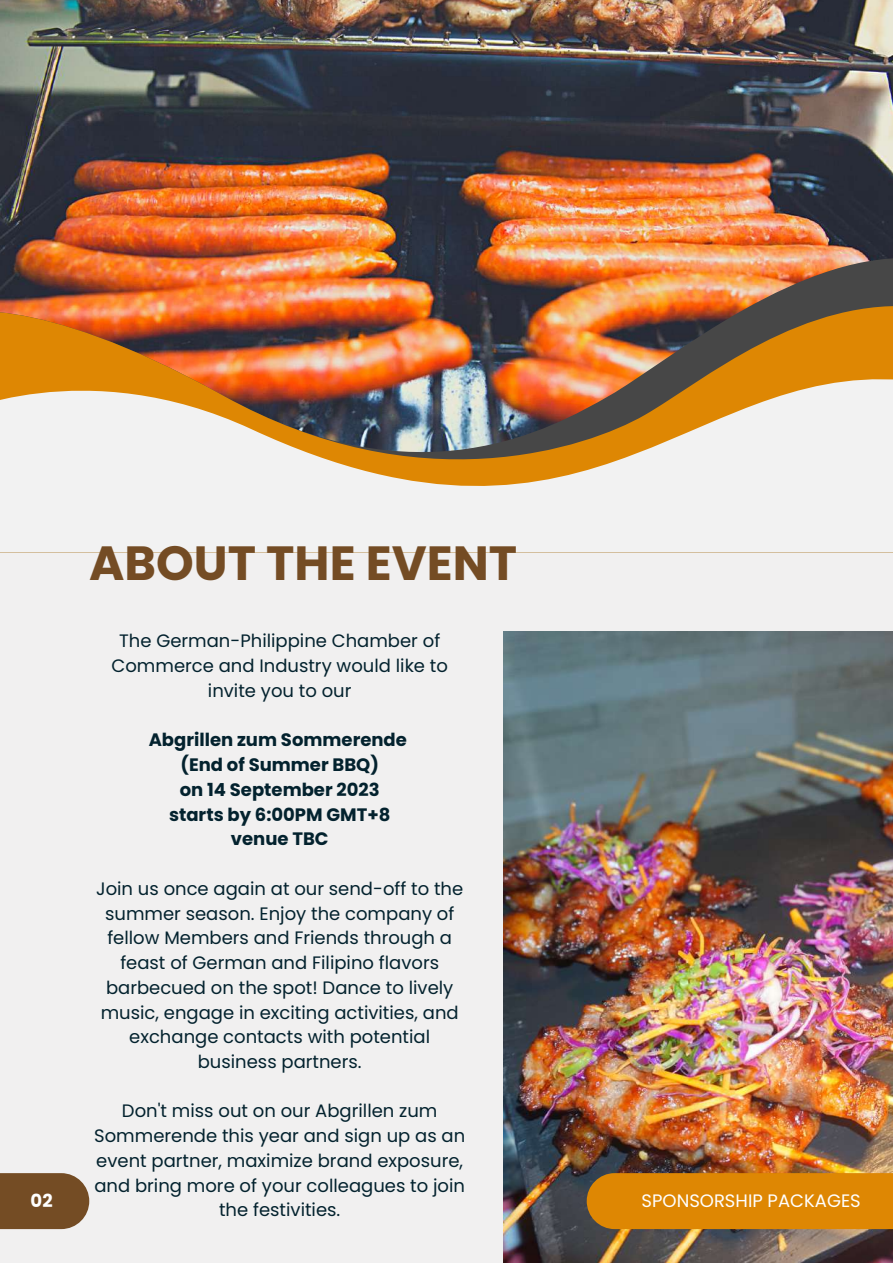
<style>
.page{position:relative;width:893px;height:1264px;background:#fff}
.page>*{position:absolute;margin:0;border:0;box-sizing:border-box;transform-origin:0 0}
.t1{font:700 48px "Poppins";color:#744c24}
.t2{font:18px/24.8px "Poppins";color:#03222e;text-align:center}
.t3{font:700 18px/24.8px "Poppins";color:#03222e;text-align:center}
.t4{font:18px "Poppins";color:#fff}
.t5{font:700 18px "Poppins";color:#fff}
</style>
<div class="page">
<div style="left:0;top:0;width:892px;height:1262px;background:#f1f0f0"></div>
<img style="left:503px;top:631px;width:389px;height:631px">
<div style="left:0;top:1173px;width:89px;height:55px;background:#744c24"></div>
<img style="left:0;top:0;width:892px;height:246px">
<img style="left:0;top:246px;width:892px;height:41px">
<img style="left:0;top:287px;width:892px;height:62px">
<img style="left:0;top:349px;width:892px;height:204px">
<div style="left:586px;top:1173px;width:306px;height:55px;background:#de8703"></div>
<p class="t5" style="left:31px;top:1187px;width:23px">02</p>
<h1 class="t1" style="left:89px;top:529px;width:429px">ABOUT THE EVENT</h1>
<p class="t2" style="left:111px;top:628px;width:338px">The German-Philippine Chamber of<br>Commerce and Industry would like to invite you to our</p>
<p class="t3" style="left:149px;top:727px;width:260px">Abgrillen zum Sommerende (End of Summer BBQ)<br>on 14 September 2023 starts by 6:00PM GMT+8 venue TBC</p>
<p class="t2" style="left:96px;top:876px;width:368px">Join us once again at our send-off to the summer season. Enjoy the company of fellow Members and Friends through a feast of German and Filipino flavors barbecued on the spot! Dance to lively music, engage in exciting activities, and exchange contacts with potential business partners.</p>
<p class="t2" style="left:94px;top:1098px;width:372px">Don't miss out on our Abgrillen zum Sommerende this year and sign up as an event partner, maximize brand exposure, and bring more of your colleagues to join the festivities.</p>
<p class="t4" style="left:641px;top:1187px;width:221px">SPONSORSHIP PACKAGES</p>
</div>
